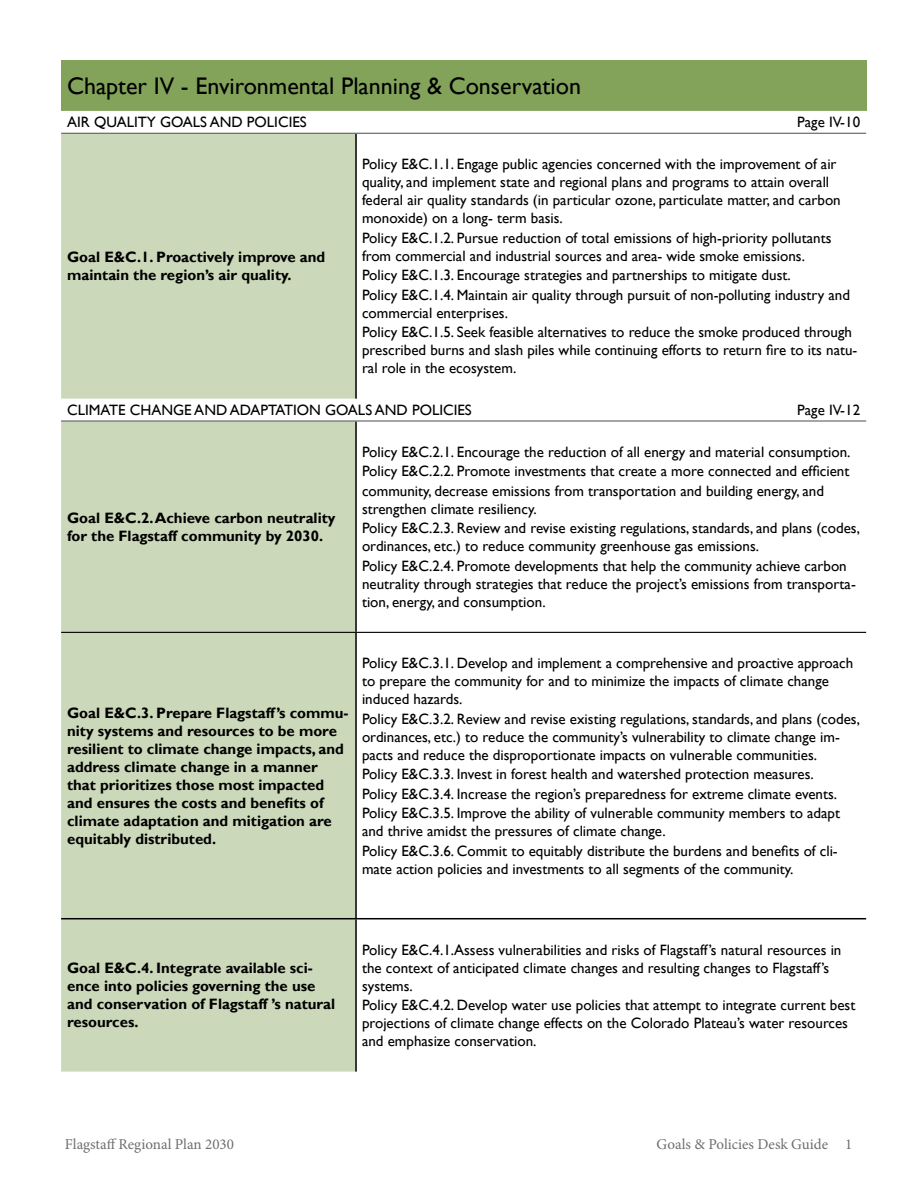
<style>
.page{position:relative;width:918px;height:1188px;background:#fff}
.page>*{position:absolute;margin:0;border:0;box-sizing:border-box;transform-origin:0 0}
.subchapter_title{font:24px "Gill Sans";color:#000}
.Policies{font:15px/18px "Gill Sans";color:#000}
.Policies-2{font:700 15px/18px "Gill Sans";color:#000}
.t1{font:15px "Minion Pro";color:#6d6e71}
</style>
<div class="page">
<div style="left:61px;top:61px;width:805px;height:50px;background:#83a35b"></div>
<div style="left:61px;top:134px;width:294px;height:938px;background:#cbd8b9"></div>
<hr style="left:355px;top:134px;width:2px;height:265px;background:#000">
<hr style="left:355px;top:422px;width:2px;height:210px;background:#000">
<hr style="left:355px;top:633px;width:2px;height:285px;background:#000">
<hr style="left:355px;top:919px;width:2px;height:153px;background:#000">
<hr style="left:61px;top:632px;width:295px;height:1px;background:#000">
<hr style="left:356px;top:632px;width:510px;height:1px;background:#000">
<hr style="left:61px;top:918px;width:295px;height:1px;background:#000">
<hr style="left:356px;top:918px;width:510px;height:1px;background:#000">
<hr style="left:61px;top:420px;width:295px;height:2px;background:#5f6062">
<hr style="left:356px;top:420px;width:510px;height:2px;background:#5f6062">
<hr style="left:61px;top:133px;width:295px;height:1px;background:#5f6062">
<hr style="left:356px;top:133px;width:510px;height:1px;background:#5f6062">
<p class="subchapter_title" style="left:67px;top:72px;width:515px">Chapter IV - Environmental Planning &amp; Conservation</p>
<p class="Policies" style="left:67px;top:114px;width:241px">AIR QUALITY GOALS AND POLICIES</p>
<p class="Policies" style="left:797px;top:114px;width:64px">Page IV-10</p>
<p class="Policies" style="left:362px;top:155px;width:480px">Policy E&amp;C.1.1. Engage public agencies concerned with the improvement of air quality, and implement state and regional plans and programs to attain overall federal air quality standards (in particular ozone, particulate matter, and carbon monoxide) on a long- term basis.</p>
<p class="Policies" style="left:362px;top:229px;width:471px">Policy E&amp;C.1.2. Pursue reduction of total emissions of high-priority pollutants from commercial and industrial sources and area- wide smoke emissions.</p>
<p class="Policies" style="left:362px;top:266px;width:430px">Policy E&amp;C.1.3. Encourage strategies and partnerships to mitigate dust.</p>
<p class="Policies" style="left:362px;top:286px;width:490px">Policy E&amp;C.1.4. Maintain air quality through pursuit of non-polluting industry and commercial enterprises.</p>
<p class="Policies" style="left:362px;top:323px;width:497px">Policy E&amp;C.1.5. Seek feasible alternatives to reduce the smoke produced through prescribed burns and slash piles while continuing efforts to return fire to its natu&shy;ral role in the ecosystem.</p>
<p class="Policies" style="left:67px;top:401px;width:406px">CLIMATE CHANGE AND ADAPTATION GOALS AND POLICIES</p>
<p class="Policies" style="left:797px;top:401px;width:64px">Page IV-12</p>
<p class="Policies-2" style="left:67px;top:248px;width:260px">Goal E&amp;C.1. Proactively improve and maintain the region’s air quality.</p>
<p class="Policies-2" style="left:67px;top:509px;width:270px">Goal E&amp;C.2. Achieve carbon neutrality for the Flagstaff community by 2030.</p>
<p class="Policies" style="left:362px;top:443px;width:490px">Policy E&amp;C.2.1. Encourage the reduction of all energy and material consumption.</p>
<p class="Policies" style="left:362px;top:463px;width:489px">Policy E&amp;C.2.2. Promote investments that create a more connected and efficient</p>
<p class="Policies" style="left:362px;top:482px;width:464px">community, decrease emissions from transportation and building energy, and strengthen climate resiliency.</p>
<p class="Policies" style="left:362px;top:520px;width:499px">Policy E&amp;C.2.3. Review and revise existing regulations, standards, and plans (codes, ordinances, etc.) to reduce community greenhouse gas emissions.</p>
<p class="Policies" style="left:362px;top:557px;width:495px">Policy E&amp;C.2.4. Promote developments that help the community achieve carbon neutrality through strategies that reduce the project’s emissions from transporta&shy;tion, energy, and consumption.</p>
<p class="Policies-2" style="left:67px;top:704px;width:283px">Goal E&amp;C.3. Prepare Flagstaff’s commu&shy;nity systems and resources to be more resilient to climate change impacts, and address climate change in a manner that prioritizes those most impacted and ensures the costs and benefits of climate adaptation and mitigation are equitably distributed.</p>
<p class="Policies" style="left:362px;top:654px;width:493px">Policy E&amp;C.3.1. Develop and implement a comprehensive and proactive approach to prepare the community for and to minimize the impacts of climate change induced hazards.</p>
<p class="Policies" style="left:362px;top:710px;width:499px">Policy E&amp;C.3.2. Review and revise existing regulations, standards, and plans (codes, ordinances, etc.) to reduce the community’s vulnerability to climate change im&shy;pacts and reduce the disproportionate impacts on vulnerable communities.</p>
<p class="Policies" style="left:362px;top:765px;width:453px">Policy E&amp;C.3.3. Invest in forest health and watershed protection measures.</p>
<p class="Policies" style="left:362px;top:785px;width:477px">Policy E&amp;C.3.4. Increase the region’s preparedness for extreme climate events.</p>
<p class="Policies" style="left:362px;top:804px;width:480px">Policy E&amp;C.3.5. Improve the ability of vulnerable community members to adapt and thrive amidst the pressures of climate change.</p>
<p class="Policies" style="left:362px;top:842px;width:477px">Policy E&amp;C.3.6. Commit to equitably distribute the burdens and benefits of cli&shy;mate action policies and investments to all segments of the community.</p>
<p class="Policies-2" style="left:67px;top:960px;width:270px">Goal E&amp;C.4. Integrate available sci&shy;ence into policies governing the use and conservation of Flagstaff ’s natural resources.</p>
<p class="Policies" style="left:362px;top:941px;width:481px">Policy E&amp;C.4.1.Assess vulnerabilities and risks of Flagstaff’s natural resources in the context of anticipated climate changes and resulting changes to Flagstaff’s systems.</p>
<p class="Policies" style="left:362px;top:996px;width:495px">Policy E&amp;C.4.2. Develop water use policies that attempt to integrate current best projections of climate change effects on the Colorado Plateau’s water resources and emphasize conservation.</p>
<p class="t1" style="left:65px;top:1135px;width:171px">Flagstaff Regional Plan 2030</p>
<p class="t1" style="left:657px;top:1135px;width:197px">Goals &amp; Policies Desk Guide 1</p>
</div>
